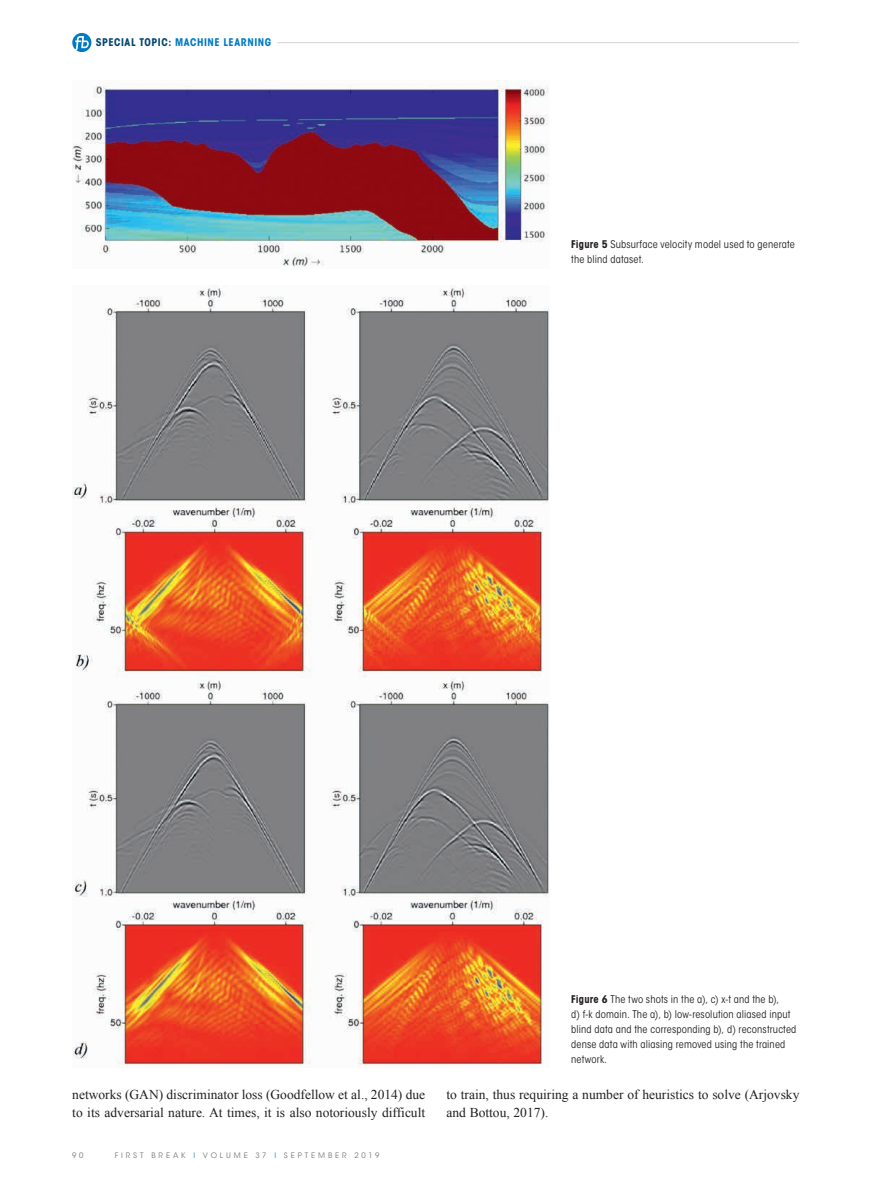
<style>
.page{position:relative;width:893px;height:1191px;background:#fff}
.page>*{position:absolute;margin:0;border:0;box-sizing:border-box;transform-origin:0 0}
.t1{font:13.5px/18.1px "Times New Roman";color:#231f20}
.t2{font:condensed 10.5px/15px "ITC Avant Garde Std";letter-spacing:.015em;color:#231f20}
.t3{font:700 condensed 10.5px "ITC Avant Garde Std";letter-spacing:.055em;color:#007ac2}
.t4{font:7.5px "ITC Avant Garde Std";letter-spacing:.385em;color:#787a7d}
.s1{color:#004670}
.s2{font-weight:700}
.s3{color:#1c8acb}
</style>
<div class="page">
<hr style="left:277px;top:42px;width:522px;height:1px;background:#d1d2d4">
<svg style="left:72px;top:33px;width:19px;height:19px"></svg>
<img style="left:72px;top:81px;width:477px;height:186px">
<img style="left:72px;top:287px;width:478px;height:780px">
<p class="t3" style="left:96px;top:36px;width:177px"><span class="s1">SPECIAL TOPIC:</span> MACHINE LEARNING</p>
<p class="t2" style="left:571px;top:236px;width:225px"><span class="s2">Figure 5</span> Subsurface velocity model used to generate the blind dataset.</p>
<p class="t1" style="left:72px;top:1085px;width:354px">networks (GAN) discriminator loss (Goodfellow et al., 2014) due to its adversarial nature. At times, it is also notoriously difficult</p>
<p class="t4" style="left:72px;top:1151px;width:13px">9 0</p>
<p class="t4" style="left:115px;top:1151px;width:266px">FIRST BREAK <span class="s3">I</span> VOLUME 37 <span class="s3">I</span> SEPTEMBER 2019</p>
<p class="t2" style="left:571px;top:992px;width:227px"><span class="s2">Figure 6</span> The two shots in the a), c) x-t and the b),<br>d) f-k domain. The a), b) low-resolution aliased input blind data and the corresponding b), d) reconstructed dense data with aliasing removed using the trained network.</p>
<p class="t1" style="left:446px;top:1085px;width:354px">to train, thus requiring a number of heuristics to solve (Arjovsky and Bottou, 2017).</p>
</div>
